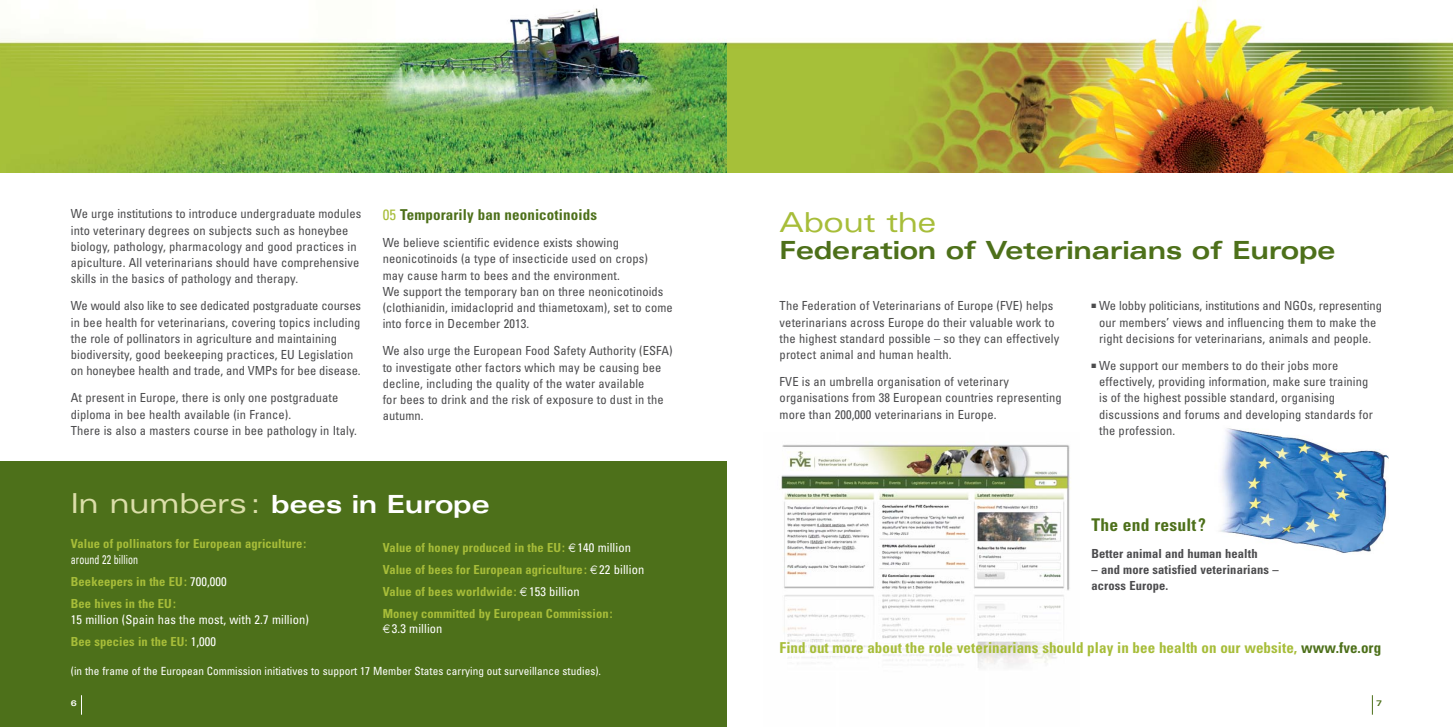
<style>
.page{position:relative;width:1453px;height:727px;background:#fff}
.page>*{position:absolute;margin:0;border:0;box-sizing:border-box;transform-origin:0 0}
.t1{font:expanded 27.5px "Univers";letter-spacing:-.015em;color:#a7bd39}
.t2{font:700 expanded 25px "Univers";letter-spacing:-.015em;color:#4d701a}
.t3{font:700 expanded 25px "Univers";letter-spacing:-.015em;color:#fff}
.t4{font:700 condensed 17.5px "Univers";letter-spacing:.015em;color:#4d701a}
.t5{font:700 condensed 15px "Univers";letter-spacing:.005em;color:#a7bd39}
.t6{font:700 condensed 15px "Univers";letter-spacing:.01em;color:#4d701a}
.t7{font:condensed 12.5px/16.2px "Univers";letter-spacing:.01em;color:#4c4c4e}
.t8{font:700 condensed 12.5px/22px "Univers";letter-spacing:.01em;color:#a7bd39}
.t9{font:condensed 12.5px/22px "Univers";letter-spacing:.01em;color:#fff}
.t10{font:700 condensed 12.5px/16.2px "Univers";letter-spacing:.01em;color:#4c4c4e}
.t11{font:condensed 11.25px "Univers";letter-spacing:.005em;color:#fff}
.t12{font:700 expanded 8.12px "Univers";color:#4d701a}
.t13{font:700 expanded 8.12px "Univers";color:#fff}
.s1{font-weight:400;color:#a7bd39}
.s2{font-weight:400;font-size:27.5px;color:#dbdea9}
.s3{font-weight:400;color:#fff}
.s4{font-weight:700;color:#a7bd39}
.s5{font-family:"Euro Sans";font-weight:400;font-stretch:normal;color:#fff}
.s6{font-family:"Euro Sans";font-stretch:normal}
.s7{color:#4d701a}
</style>
<div class="page">
<img style="left:781px;top:444px;width:290px;height:224px">
<img style="left:1220px;top:428px;width:168px;height:126px">
<img style="left:726px;top:0;width:727px;height:172px">
<svg style="left:1372px;top:695px;width:1px;height:19px"></svg>
<div style="left:0;top:461px;width:726px;height:265px;background:#4d701a"></div>
<img style="left:0;top:8px;width:726px;height:164px">
<svg style="left:81px;top:695px;width:1px;height:19px"></svg>
<p class="t7" style="left:71px;top:207px;width:292px">We urge institutions to introduce undergraduate modules into veterinary degrees on subjects such as honeybee biology, pathology, pharmacology and good practices in apiculture. All veterinarians should have comprehensive skills in the basics of pathology and therapy.</p>
<p class="t7" style="left:71px;top:299px;width:292px">We would also like to see dedicated postgraduate courses in bee health for veterinarians, covering topics including the role of pollinators in agriculture and maintaining biodiversity, good beekeeping practices, EU Legislation on honeybee health and trade, and VMPs for bee disease.</p>
<p class="t7" style="left:71px;top:391px;width:288px">At present in Europe, there is only one postgraduate diploma in bee health available (in France).<br>There is also a masters course in bee pathology in Italy.</p>
<p class="t6" style="left:383px;top:209px;width:216px"><span class="s1">05</span> Temporarily ban neonicotinoids</p>
<p class="t7" style="left:383px;top:235px;width:292px">We believe scientific evidence exists showing neonicotinoids (a type of insecticide used on crops)<br>may cause harm to bees and the environment.<br>We support the temporary ban on three neonicotinoids (clothianidin, imidacloprid and thiametoxam), set to come into force in December 2013.</p>
<p class="t7" style="left:383px;top:344px;width:291px">We also urge the European Food Safety Authority (ESFA) to investigate other factors which may be causing bee decline, including the quality of the water available<br>for bees to drink and the risk of exposure to dust in the autumn.</p>
<h2 class="t3" style="left:71px;top:494px;width:421px"><span class="s2">In numbers :</span> bees in Europe</h2>
<p class="t8" style="left:71px;top:534px;width:237px">Value of pollinators for European agriculture:</p>
<p class="t8" style="left:71px;top:549px;width:157px"><span class="s3">around 22 billion<br></span>Beekeepers in the EU: <span class="s3">700,000<br></span>Bee hives in the EU:</p>
<p class="t9" style="left:71px;top:609px;width:239px">15 million (Spain has the most, with 2.7 million)<br><span class="s4">Bee species in the EU:</span> 1,000</p>
<p class="t8" style="left:383px;top:537px;width:263px">Value of honey produced in the EU: <span class="s5">€</span> <span class="s3">140 million </span>Value of bees for European agriculture: <span class="s5">€</span> <span class="s3">22 billion </span>Value of bees worldwide: <span class="s5">€</span> <span class="s3">153 billion<br></span>Money committed by European Commission:</p>
<p class="t9" style="left:383px;top:619px;width:61px"><span class="s6">€</span> 3.3 million</p>
<p class="t11" style="left:71px;top:666px;width:532px">(in the frame of the European Commission initiatives to support 17 Member States carrying out surveillance studies).</p>
<p class="t13" style="left:71px;top:699px;width:8px">6</p>
<h1 class="t1" style="left:780px;top:212px;width:158px">About the</h1>
<h2 class="t2" style="left:780px;top:241px;width:557px">Federation of Veterinarians of Europe</h2>
<p class="t7" style="left:780px;top:299px;width:281px">The Federation of Veterinarians of Europe (FVE) helps veterinarians across Europe do their valuable work to the highest standard possible – so they can effectively protect animal and human health.</p>
<p class="t7" style="left:780px;top:374px;width:284px">FVE is an umbrella organisation of veterinary organisations from 38 European countries representing more than 200,000 veterinarians in Europe.</p>
<p class="t7" style="left:1091px;top:299px;width:292px;text-align:center">■ We lobby politicians, institutions and NGOs, representing our members’ views and influencing them to make the right decisions for veterinarians, animals and people.</p>
<p class="t7" style="left:1099px;top:358px;width:275px;text-indent:-8px">■ We support our members to do their jobs more effectively, providing information, make sure training is of the highest possible standard, organising discussions and forums and developing standards for the profession.</p>
<h3 class="t4" style="left:1091px;top:518px;width:116px">The end result?</h3>
<p class="t10" style="left:1091px;top:546px;width:168px">Better animal and human health</p>
<p class="t10" style="left:1091px;top:562px;width:189px">– and more satisfied veterinarians – across Europe.</p>
<p class="t5" style="left:780px;top:641px;width:603px">Find out more about the role veterinarians should play in bee health on our website, <span class="s7">www.fve.org</span></p>
<p class="t12" style="left:1376px;top:699px;width:8px">7</p>
</div>
